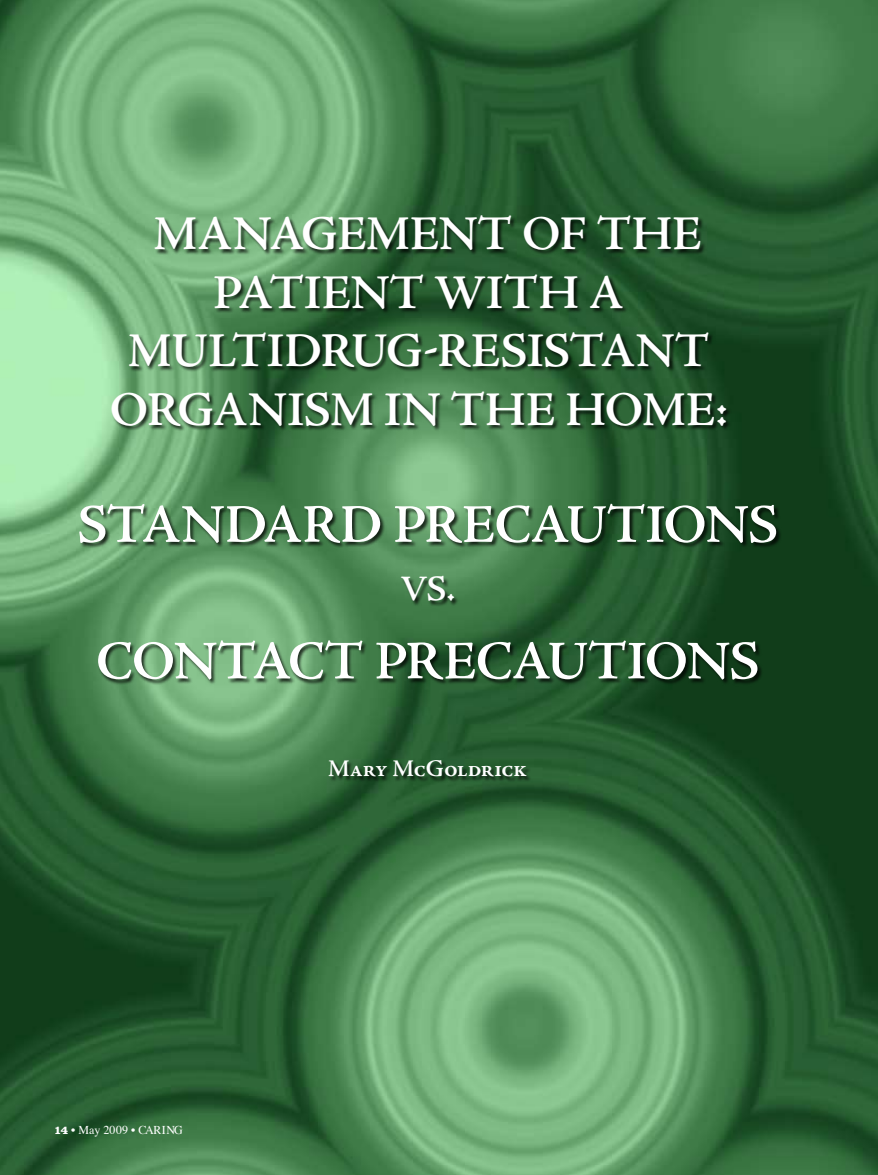
<style>
.page{position:relative;width:878px;height:1175px;background:#fff}
.page>*{position:absolute;margin:0;border:0;box-sizing:border-box;transform-origin:0 0}
.t1{font:600 54.75px "Adobe Jenson Pro";letter-spacing:-.01em;color:#fff}
.t2{font:600 48.75px/58.5px "Adobe Jenson Pro";letter-spacing:-.01em;color:#fff;text-align:center}
.t3{font:600 36px "Adobe Jenson Pro";color:#fff}
.t4{font:600 24px "Adobe Jenson Pro";letter-spacing:-.015em;color:#fff}
.t5{font:12px "Times";letter-spacing:.01em;color:#fff}
.s1{font-family:"Clarendon LT Std";font-weight:700}
</style>
<div class="page">
<img style="left:0;top:0;width:878px;height:1174px">
<div style="left:79px;top:215px;width:703px;height:567px;background:#000;opacity:.75"></div>
<p class="t2" style="left:110px;top:205px;width:619px">MANAGEMENT OF THE<br>PATIENT WITH A<br>MULTIDRUG-RESISTANT<br>ORGANISM IN THE HOME:</p>
<p class="t1" style="left:77px;top:493px;width:702px">STANDARD PRECAUTIONS</p>
<p class="t3" style="left:400px;top:568px;width:57px">VS.</p>
<p class="t1" style="left:96px;top:630px;width:665px">CONTACT PRECAUTIONS</p>
<p class="t5" style="left:54px;top:1118px;width:130px"><span class="s1">14</span> • May 2009 • CARING</p>
<p class="t4" style="left:328px;top:754px;width:201px">MARY MCGOLDRICK</p>
</div>
